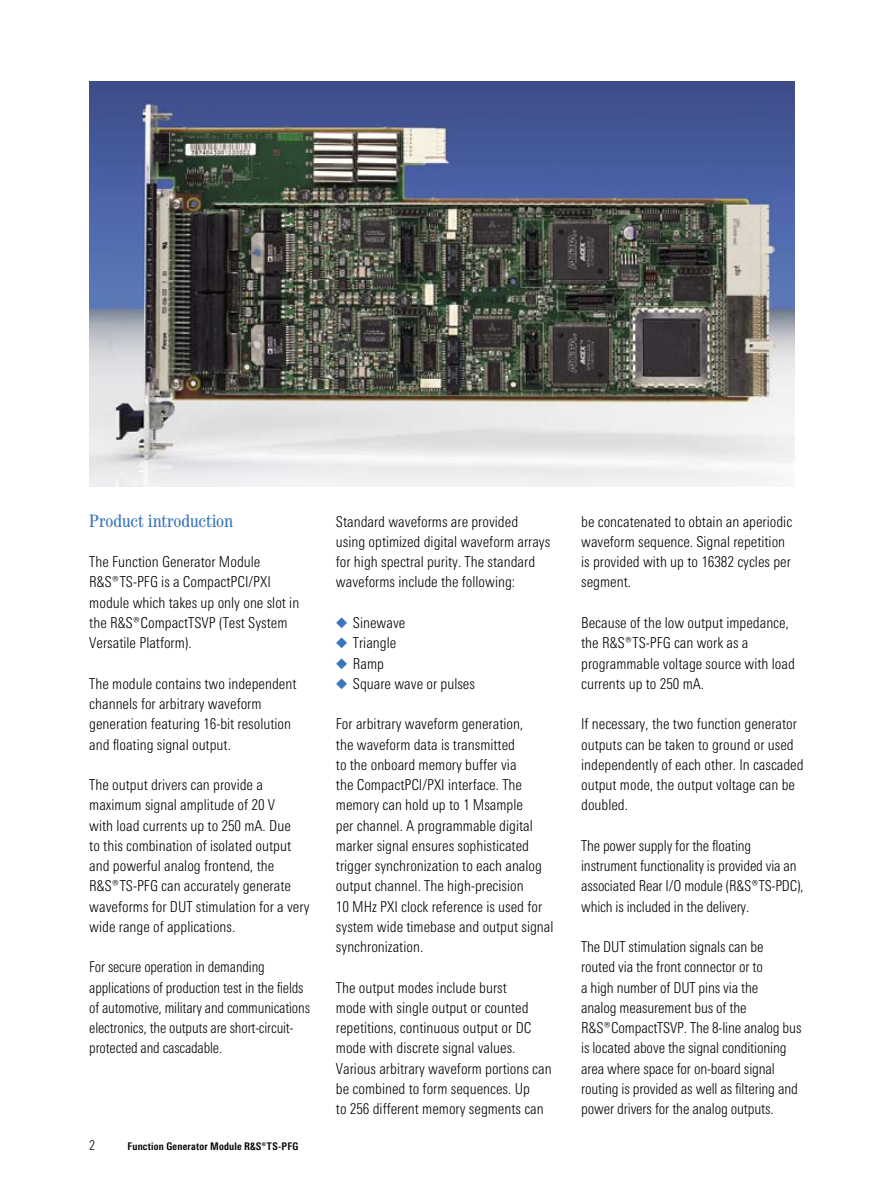
<style>
.page{position:relative;width:893px;height:1191px;background:#fff}
.page>*{position:absolute;margin:0;border:0;box-sizing:border-box;transform-origin:0 0}
.Überschrift{font:condensed 18px "Century";color:#3b76bb}
.Haupttext{font:300 15px/20.2px "RS Univers Cond";color:#000}
.Haupttext-2{font:300 15px/20.2px "RS Univers Cond";color:#000;scale:.96 1}
.Hauptext_ohne_Absatz{font:300 15px/20.2px "RS Univers Cond";color:#000}
.Feature{font:300 15px "RS Univers Cond";color:#000}
.Fusszeile_li{font:300 13.5px "RS Univers Cond";color:#000}
.Fusszeile_li-2{font:700 10.5px "RS Univers Cond";letter-spacing:.02em;color:#000}
.s1{color:#3b76bb}
</style>
<div class="page">
<img style="left:90px;top:81px;width:704px;height:405px">
<p class="Überschrift" style="left:89px;top:510px;width:145px">Product introduction</p>
<p class="Hauptext_ohne_Absatz" style="left:89px;top:552px;width:212px">The Function Generator Module ¸TS-PFG is a CompactPCI/PXI module which takes up only one slot in the ¸CompactTSVP (Test System<br>Versatile Platform).</p>
<p class="Haupttext" style="left:89px;top:673px;width:209px">The module contains two independent channels for arbitrary waveform generation featuring 16-bit resolution and floating signal output.</p>
<p class="Haupttext" style="left:89px;top:774px;width:222px">The output drivers can provide a maximum signal amplitude of 20 V<br>with load currents up to 250 mA. Due<br>to this combination of isolated output and powerful analog frontend, the ¸TS-PFG can accurately generate waveforms for DUT stimulation for a very wide range of applications.</p>
<p class="Haupttext-2" style="left:89px;top:957px;width:231px">For secure operation in demanding applications of production test in the fields of automotive, military and communications electronics, the outputs are short-circuit&shy;protected and cascadable.</p>
<p class="Fusszeile_li" style="left:89px;top:1137px;width:7px">2</p>
<p class="Fusszeile_li-2" style="left:128px;top:1139px;width:172px">Function Generator Module ¸TS-PFG</p>
<p class="Haupttext" style="left:336px;top:511px;width:216px">Standard waveforms are provided using optimized digital waveform arrays for high spectral purity. The standard waveforms include the following:</p>
<p class="Feature" style="left:336px;top:614px;width:71px"><span class="s1">◆</span> Sinewave</p>
<p class="Feature" style="left:336px;top:634px;width:62px"><span class="s1">◆</span> Triangle</p>
<p class="Feature" style="left:336px;top:654px;width:50px"><span class="s1">◆</span> Ramp</p>
<p class="Feature" style="left:336px;top:675px;width:141px"><span class="s1">◆</span> Square wave or pulses</p>
<p class="Haupttext" style="left:336px;top:714px;width:219px">For arbitrary waveform generation,<br>the waveform data is transmitted<br>to the onboard memory buffer via<br>the CompactPCI/PXI interface. The memory can hold up to 1 Msample<br>per channel. A programmable digital marker signal ensures sophisticated trigger synchronization to each analog output channel. The high-precision<br>10 MHz PXI clock reference is used for system wide timebase and output signal synchronization.</p>
<p class="Haupttext" style="left:336px;top:977px;width:217px">The output modes include burst<br>mode with single output or counted repetitions, continuous output or DC mode with discrete signal values.<br>Various arbitrary waveform portions can be combined to form sequences. Up<br>to 256 different memory segments can</p>
<p class="Haupttext" style="left:581px;top:511px;width:213px">be concatenated to obtain an aperiodic waveform sequence. Signal repetition is provided with up to 16382 cycles per segment.</p>
<p class="Haupttext" style="left:581px;top:612px;width:215px">Because of the low output impedance, the ¸TS-PFG can work as a programmable voltage source with load currents up to 250 mA.</p>
<p class="Haupttext" style="left:581px;top:714px;width:224px">If necessary, the two function generator outputs can be taken to ground or used independently of each other. In cascaded output mode, the output voltage can be doubled.</p>
<p class="Haupttext" style="left:581px;top:835px;width:224px">The power supply for the floating instrument functionality is provided via an associated Rear I/O module (¸TS-PDC), which is included in the delivery.</p>
<p class="Haupttext" style="left:581px;top:936px;width:222px">The DUT stimulation signals can be<br>routed via the front connector or to<br>a high number of DUT pins via the<br>analog measurement bus of the ¸CompactTSVP. The 8-line analog bus is located above the signal conditioning area where space for on-board signal routing is provided as well as filtering and power drivers for the analog outputs.</p>
</div>
